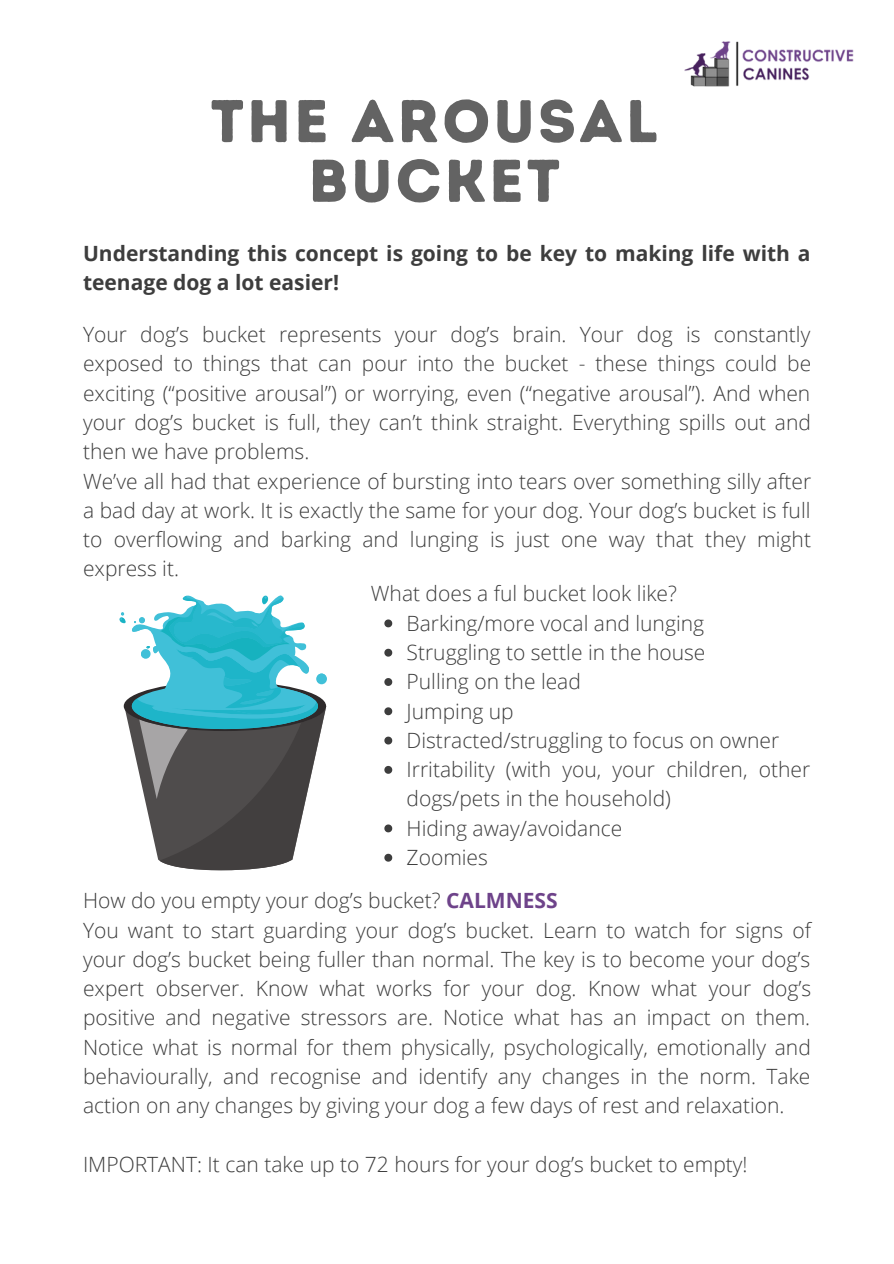
<style>
.page{position:relative;width:894px;height:1264px;background:#fff}
.page>*{position:absolute;margin:0;border:0;box-sizing:border-box;transform-origin:0 0}
.t1{font:60px/59.7px "Intro Rust Base";letter-spacing:.05em;color:#3d3d3d;text-align:center}
.t2{font:300 21px/29.2px "Open Sans";color:#3d3d3d;text-align:justify}
.t3{font:700 21px/29.2px "Open Sans";color:#3d3d3d}
.s1{font-weight:700;color:#6e438a}
</style>
<div class="page">
<svg style="left:119px;top:595px;width:207px;height:275px"></svg>
<svg style="left:384px;top:619px;width:8px;height:8px"></svg>
<svg style="left:384px;top:648px;width:8px;height:8px"></svg>
<svg style="left:384px;top:678px;width:8px;height:8px"></svg>
<svg style="left:384px;top:707px;width:8px;height:8px"></svg>
<svg style="left:384px;top:736px;width:8px;height:8px"></svg>
<svg style="left:384px;top:766px;width:8px;height:7px"></svg>
<svg style="left:384px;top:824px;width:8px;height:8px"></svg>
<svg style="left:384px;top:853px;width:8px;height:8px"></svg>
<img style="left:684px;top:41px;width:170px;height:46px">
<h1 class="t1" style="left:210px;top:91px;width:449px">THE AROUSAL<br>BUCKET</h1>
<p class="t3" style="left:83px;top:238px;width:729px">Understanding this concept is going to be key to making life with a teenage dog a lot easier!</p>
<p class="t2" style="left:83px;top:319px;width:729px">Your dog’s bucket represents your dog’s brain. Your dog is constantly exposed to things that can pour into the bucket - these things could be exciting (“positive arousal”) or worrying, even (“negative arousal”). And when your dog’s bucket is full, they can’t think straight. Everything spills out and then we have problems.</p>
<p class="t2" style="left:83px;top:465px;width:729px">We’ve all had that experience of bursting into tears over something silly after a bad day at work. It is exactly the same for your dog. Your dog’s bucket is full to overflowing and barking and lunging is just one way that they might express it.</p>
<p class="t2" style="left:406px;top:608px;width:299px">Barking/more vocal and lunging</p>
<p class="t2" style="left:406px;top:637px;width:300px">Struggling to settle in the house</p>
<p class="t2" style="left:406px;top:666px;width:176px">Pulling on the lead</p>
<p class="t2" style="left:406px;top:695px;width:109px">Jumping up</p>
<p class="t2" style="left:406px;top:725px;width:374px">Distracted/struggling to focus on owner</p>
<p class="t2" style="left:406px;top:754px;width:405px">Irritability (with you, your children, other dogs/pets in the household)</p>
<p class="t2" style="left:406px;top:813px;width:217px">Hiding away/avoidance</p>
<p class="t2" style="left:406px;top:842px;width:83px">Zoomies</p>
<p class="t2" style="left:371px;top:578px;width:307px">What does a ful bucket look like?</p>
<p class="t2" style="left:83px;top:885px;width:476px">How do you empty your dog’s bucket? <span class="s1">CALMNESS</span></p>
<p class="t2" style="left:83px;top:914px;width:729px">You want to start guarding your dog’s bucket. Learn to watch for signs of your dog’s bucket being fuller than normal. The key is to become your dog’s expert observer. Know what works for your dog. Know what your dog’s positive and negative stressors are. Notice what has an impact on them.<br>Notice what is normal for them physically, psychologically, emotionally and behaviourally, and recognise and identify any changes in the norm. Take action on any changes by giving your dog a few days of rest and relaxation.</p>
<p class="t2" style="left:83px;top:1149px;width:666px">IMPORTANT: It can take up to 72 hours for your dog’s bucket to empty!</p>
</div>
